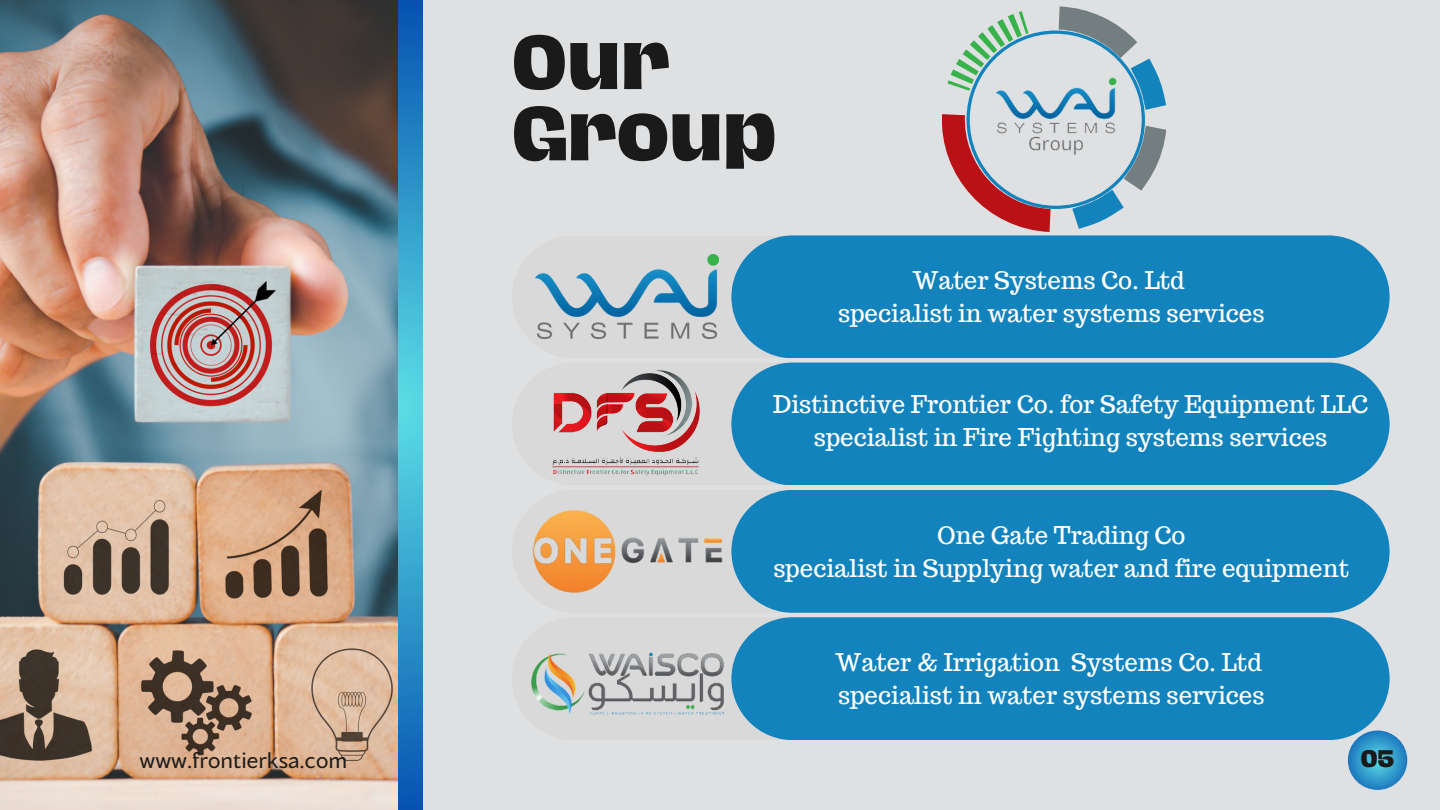
<style>
.page{position:relative;width:1440px;height:810px;background:#dfe0e1}
.page>*{position:absolute;margin:0;border:0;box-sizing:border-box;transform-origin:0 0}
.t1{font:800 70px/71.2px "Hagrid";color:#1b1a1a}
.t2{font:24px/33px "Trocchi";color:#fff;text-align:center}
.t3{font:22px "Blacker Sans Pro";color:#1b1a1a}
.t4{font:800 22px "Hagrid";color:#1b1a1a}
</style>
<div class="page">
<svg style="left:398px;top:0;width:24px;height:810px;background:#3098ca"></svg>
<img style="left:0;top:0;width:398px;height:810px">
<div style="left:731px;top:235px;width:659px;height:123px;background:#1283bd"></div>
<img style="left:535px;top:255px;width:183px;height:84px">
<div style="left:731px;top:363px;width:659px;height:122px;background:#1283bd"></div>
<div style="left:731px;top:490px;width:659px;height:123px;background:#1283bd"></div>
<img style="left:532px;top:510px;width:191px;height:83px">
<div style="left:731px;top:617px;width:659px;height:123px;background:#1283bd"></div>
<img style="left:531px;top:652px;width:194px;height:64px">
<svg style="left:942px;top:6px;width:225px;height:226px"></svg>
<img style="left:552px;top:370px;width:148px;height:106px">
<svg style="left:1348px;top:730px;width:59px;height:60px;background:#339acb"></svg>
<h1 class="t1" style="left:512px;top:27px;width:266px">OUR<br>GROUP</h1>
<p class="t2" style="left:838px;top:264px;width:428px">Water Systems Co. Ltd<br>specialist in water systems services</p>
<p class="t2" style="left:773px;top:388px;width:596px">Distinctive Frontier Co. for Safety Equipment LLC specialist in Fire Fighting systems services</p>
<p class="t2" style="left:773px;top:518px;width:577px">One Gate Trading Co<br>specialist in Supplying water and fire equipment</p>
<p class="t2" style="left:835px;top:646px;width:431px;text-align:left">Water &amp; Irrigation Systems Co. Ltd specialist in water systems services</p>
<p class="t3" style="left:139px;top:747px;width:209px">www.frontierksa.com</p>
<p class="t4" style="left:1361px;top:748px;width:35px">05</p>
</div>
